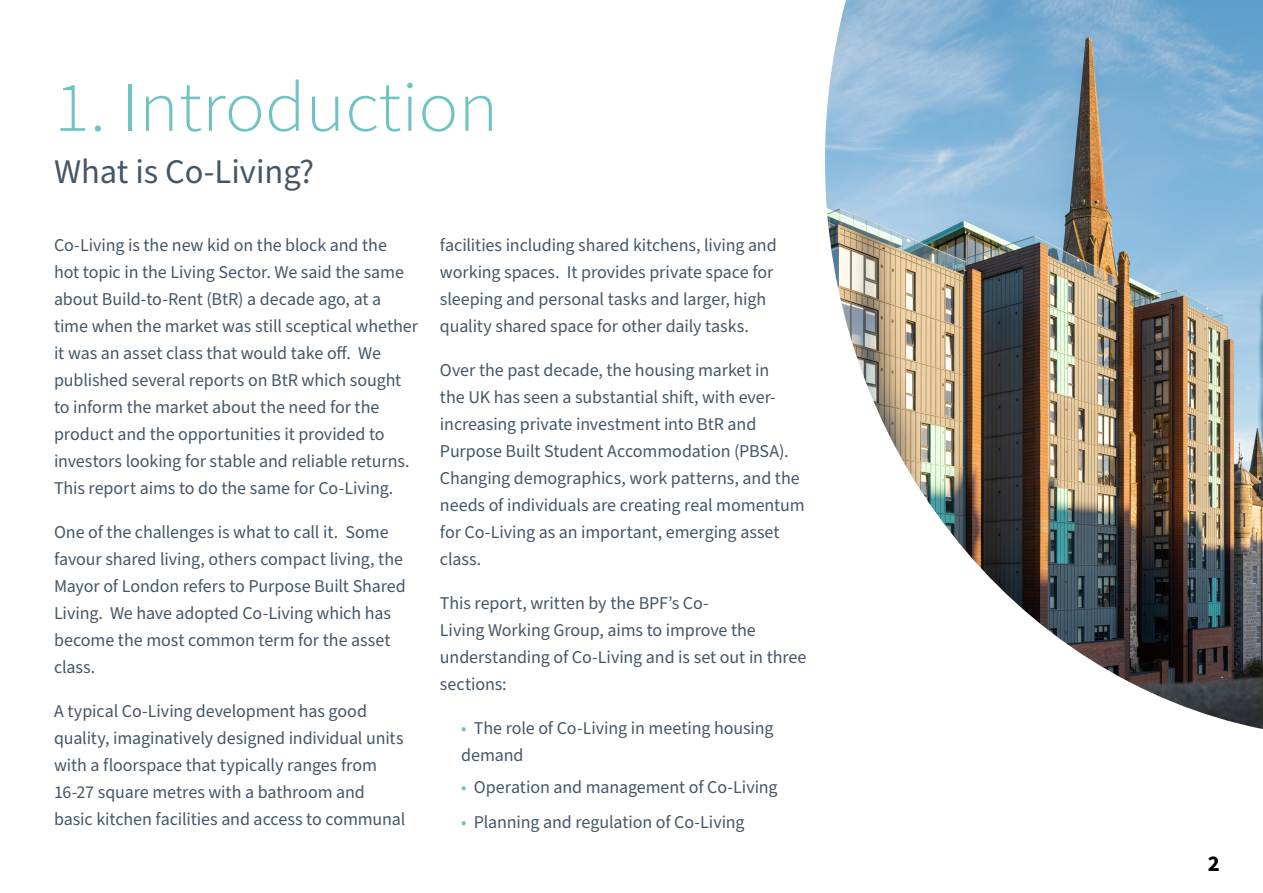
<style>
.page{position:relative;width:1263px;height:893px;background:#fff}
.page>*{position:absolute;margin:0;border:0;box-sizing:border-box;transform-origin:0 0}
.t1{font:300 71.25px "Source Sans Pro";color:#6fc3c3;scale:1.05 1}
.t2{font:34.5px "Source Sans Pro";color:#455767}
.t3{font:700 22.5px "Source Sans Pro";color:#000}
.t4{font:18px/27px "Source Sans Pro";letter-spacing:-.005em;color:#455767}
.s1{color:#6fc3c3}
</style>
<div class="page">
<img style="left:825px;top:0;width:438px;height:729px">
<h1 class="t1" style="left:54px;top:60px;width:424px">1. Introduction</h1>
<h2 class="t2" style="left:54px;top:149px;width:262px">What is Co-Living?</h2>
<p class="t4" style="left:54px;top:232px;width:366px">Co-Living is the new kid on the block and the<br>hot topic in the Living Sector. We said the same about Build-to-Rent (BtR) a decade ago, at a time when the market was still sceptical whether it was an asset class that would take off. We published several reports on BtR which sought to inform the market about the need for the product and the opportunities it provided to investors looking for stable and reliable returns.<br>This report aims to do the same for Co-Living.</p>
<p class="t4" style="left:54px;top:519px;width:353px">One of the challenges is what to call it. Some favour shared living, others compact living, the Mayor of London refers to Purpose Built Shared Living. We have adopted Co-Living which has become the most common term for the asset class.</p>
<p class="t4" style="left:54px;top:698px;width:353px">A typical Co-Living development has good quality, imaginatively designed individual units with a floorspace that typically ranges from 16-27 square metres with a bathroom and basic kitchen facilities and access to communal</p>
<p class="t4" style="left:440px;top:232px;width:338px">facilities including shared kitchens, living and working spaces. It provides private space for sleeping and personal tasks and larger, high quality shared space for other daily tasks.</p>
<p class="t4" style="left:440px;top:357px;width:366px">Over the past decade, the housing market in<br>the UK has seen a substantial shift, with ever&shy;increasing private investment into BtR and Purpose Built Student Accommodation (PBSA).<br>Changing demographics, work patterns, and the needs of individuals are creating real momentum for Co-Living as an important, emerging asset class.</p>
<p class="t4" style="left:440px;top:590px;width:368px">This report, written by the BPF’s Co-<br>Living Working Group, aims to improve the understanding of Co-Living and is set out in three sections:</p>
<p class="t4" style="left:461px;top:715px;width:314px"><span class="s1">•</span> The role of Co-Living in meeting housing demand</p>
<p class="t4" style="left:461px;top:774px;width:318px"><span class="s1">•</span> Operation and management of Co-Living</p>
<p class="t4" style="left:461px;top:809px;width:285px"><span class="s1">•</span> Planning and regulation of Co-Living</p>
<p class="t3" style="left:1208px;top:849px;width:13px">2</p>
</div>
